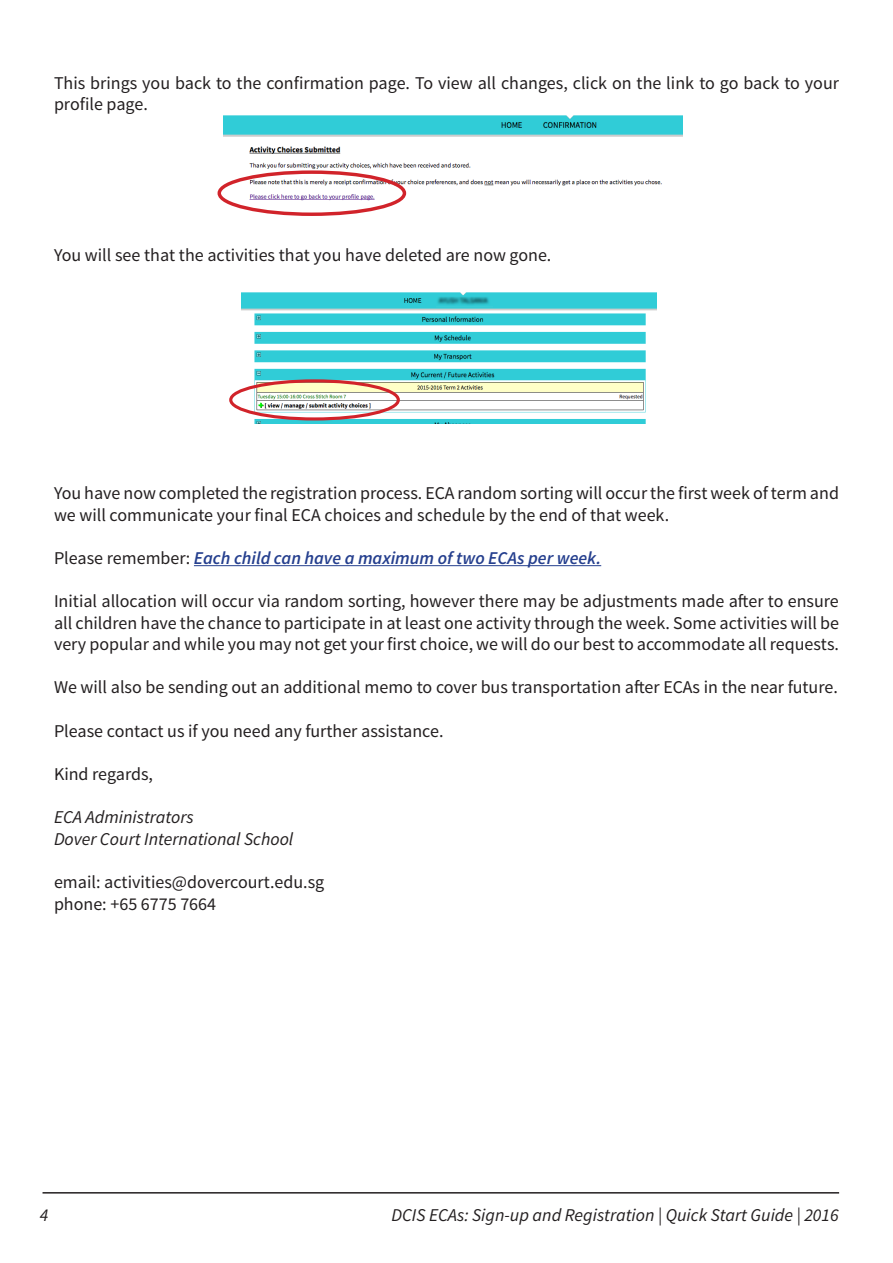
<style>
.page{position:relative;width:893px;height:1263px;background:#fff}
.page>*{position:absolute;margin:0;border:0;box-sizing:border-box;transform-origin:0 0}
.t1{font:18px/21.6px "Source Sans Pro";color:#231f20}
.t2{font:italic 18px "Source Sans Pro";color:#231f20}
.t3{font:italic 600 18px "Source Sans Pro";color:#253f8e}
.s1{font-weight:400;font-style:normal;color:#231f20}
</style>
<div class="page">
<hr style="left:43px;top:1192px;width:796px;height:1px;background:#231f20">
<hr style="left:194px;top:565px;width:407px;height:1px;background:#253f8e">
<img style="left:223px;top:115px;width:459px;height:101px">
<div style="left:218px;top:170px;width:188px;height:46px;border:3px solid #d1232a;border-radius:50%"></div>
<img style="left:242px;top:292px;width:415px;height:131px">
<div style="left:229px;top:379px;width:171px;height:41px;border:3px solid #d1232a;border-radius:50%"></div>
<p class="t1" style="left:54px;top:72px;width:787px">This brings you back to the confirmation page. To view all changes, click on the link to go back to your profile page.</p>
<p class="t1" style="left:54px;top:245px;width:499px">You will see that the activities that you have deleted are now gone.</p>
<p class="t1" style="left:54px;top:483px;width:786px">You have now completed the registration process. ECA random sorting will occur the first week of term and we will communicate your final ECA choices and schedule by the end of that week.</p>
<p class="t3" style="left:54px;top:547px;width:549px"><span class="s1">Please remember:</span> Each child can have a maximum of two ECAs per week.</p>
<p class="t1" style="left:54px;top:591px;width:786px;text-align:justify">Initial allocation will occur via random sorting, however there may be adjustments made after to ensure all children have the chance to participate in at least one activity through the week. Some activities will be very popular and while you may not get your first choice, we will do our best to accommodate all requests.</p>
<p class="t1" style="left:54px;top:677px;width:785px">We will also be sending out an additional memo to cover bus transportation after ECAs in the near future.</p>
<p class="t1" style="left:54px;top:720px;width:391px">Please contact us if you need any further assistance.</p>
<p class="t1" style="left:54px;top:763px;width:101px">Kind regards,</p>
<p class="t2" style="left:54px;top:806px;width:141px">ECA Administrators</p>
<p class="t2" style="left:54px;top:828px;width:241px">Dover Court International School</p>
<p class="t1" style="left:54px;top:871px;width:272px">email: activities@dovercourt.edu.sg</p>
<p class="t1" style="left:54px;top:893px;width:164px">phone: +65 6775 7664</p>
<p class="t2" style="left:40px;top:1204px;width:10px">4</p>
<p class="t2" style="left:391px;top:1204px;width:449px">DCIS ECAs: Sign-up and Registration | Quick Start Guide | 2016</p>
</div>
